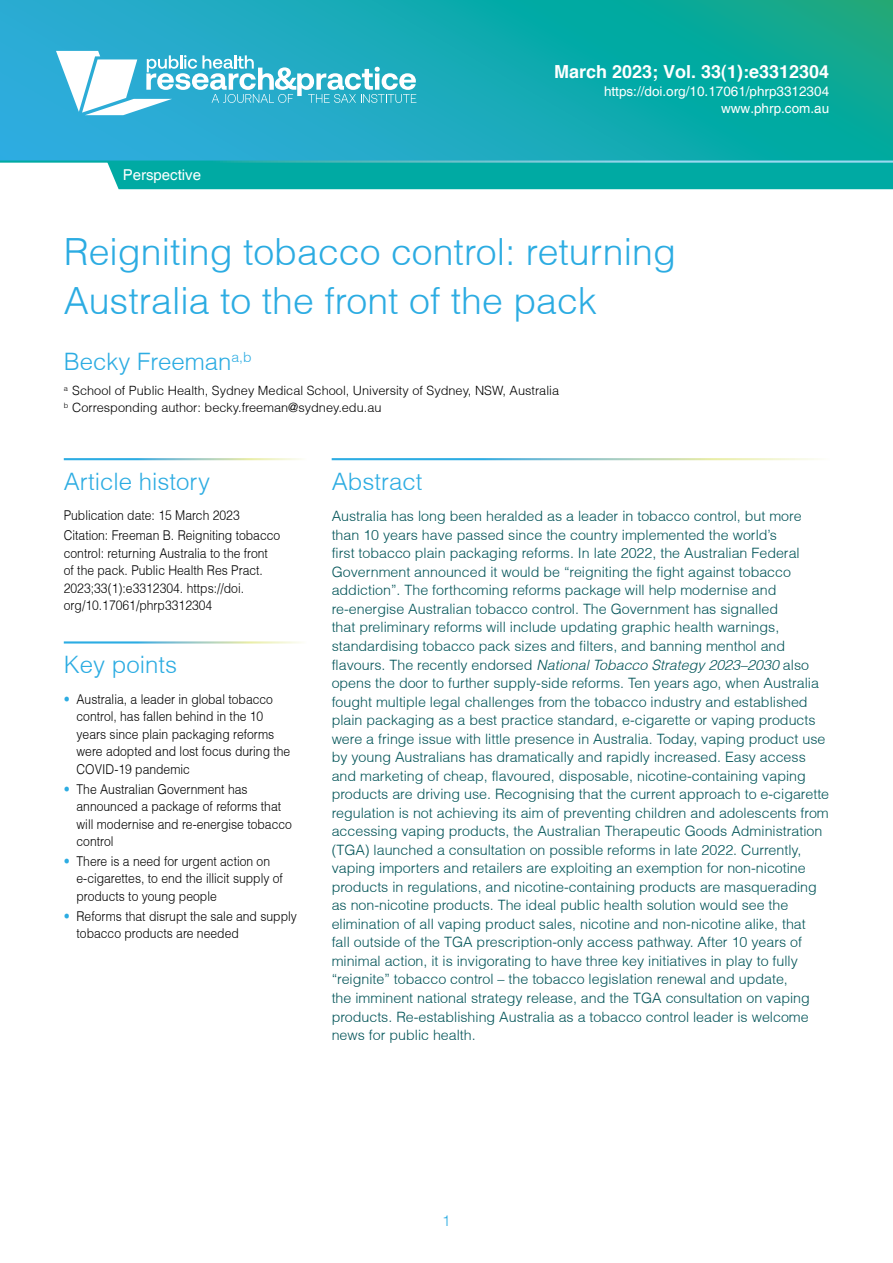
<style>
.page{position:relative;width:893px;height:1263px;background:#fff}
.page>*{position:absolute;margin:0;border:0;box-sizing:border-box;transform-origin:0 0}
.t1{font:300 37.5px/48.8px "Helvetica";color:#2cace2}
.t2{font:300 24px "Helvetica";color:#2cace2}
.t3{font:700 18px "Helvetica";color:#fff}
.t4{font:15px "Helvetica";color:#fff}
.t5{font:300 15px "Helvetica";color:#2cace2}
.t6{font:300 14.25px/18.5px "Helvetica";color:#025458}
.t7{font:300 13.5px/17.5px "Helvetica";color:#000;scale:.9 1}
.t8{font:13.5px/17.5px "Helvetica";color:#fff;text-align:right}
.t9{font:300 12.75px/16.5px "Helvetica";color:#000}
.s1{color:#2cace2}
.s2{font-style:italic}
</style>
<div class="page">
<div style="left:107px;top:163px;width:786px;height:26px;background:#00aaa3"></div>
<svg style="left:0;top:0;width:893px;height:161px;background:#15aab4"></svg>
<svg style="left:56px;top:51px;width:360px;height:64px"></svg>
<p class="t4" style="left:123px;top:166px;width:80px">Perspective</p>
<p class="t3" style="left:554px;top:60px;width:277px">March 2023; Vol. 33(1):e3312304</p>
<p class="t8" style="left:604px;top:83px;width:227px">https://doi.org/10.17061/phrp3312304 www.phrp.com.au</p>
<h1 class="t1" style="left:64px;top:227px;width:614px">Reigniting tobacco control: returning<br>Australia to the front of the pack</h1>
<h2 class="t2" style="left:64px;top:347px;width:189px">Becky Freeman<sup>a,b</sup></h2>
<p class="t9" style="left:64px;top:382px;width:497px"><sup>a</sup> School of Public Health, Sydney Medical School, University of Sydney, NSW, Australia <sup>b</sup> Corresponding author: becky.freeman@sydney.edu.au</p>
<h2 class="t2" style="left:64px;top:466px;width:148px">Article history</h2>
<p class="t7" style="left:64px;top:506px;width:242px;line-height:19.6px">Publication date: 15 March 2023<br>Citation: Freeman B. Reigniting tobacco</p>
<p class="t7" style="left:64px;top:544px;width:228px">control: returning Australia to the front of the pack. Public Health Res Pract.<br>2023;33(1):e3312304. https://doi. org/10.17061/phrp3312304</p>
<h2 class="t2" style="left:64px;top:650px;width:115px">Key points</h2>
<p class="t7" style="left:77px;top:690px;width:239px;text-indent:-13px"><span class="s1">•</span> Australia, a leader in global tobacco control, has fallen behind in the 10 years since plain packaging reforms were adopted and lost focus during the COVID-19 pandemic</p>
<p class="t7" style="left:77px;top:780px;width:241px;text-indent:-13px"><span class="s1">•</span> The Australian Government has announced a package of reforms that will modernise and re-energise tobacco control</p>
<p class="t7" style="left:77px;top:852px;width:231px;text-indent:-13px"><span class="s1">•</span> There is a need for urgent action on e-cigarettes, to end the illicit supply of products to young people</p>
<p class="t7" style="left:77px;top:907px;width:246px;text-indent:-13px"><span class="s1">•</span> Reforms that disrupt the sale and supply tobacco products are needed</p>
<h2 class="t2" style="left:332px;top:466px;width:92px">Abstract</h2>
<p class="t6" style="left:332px;top:507px;width:499px">Australia has long been heralded as a leader in tobacco control, but more than 10 years have passed since the country implemented the world’s<br>first tobacco plain packaging reforms. In late 2022, the Australian Federal Government announced it would be “reigniting the fight against tobacco addiction”. The forthcoming reforms package will help modernise and re-energise Australian tobacco control. The Government has signalled<br>that preliminary reforms will include updating graphic health warnings, standardising tobacco pack sizes and filters, and banning menthol and<br>f l a v o u r s . T h e r e c e n t l y e n d o r s e d <span class="s2">NationalTobacco Strategy 2023–2030</span> a l s o opens the door to further supply-side reforms. Ten years ago, when Australia fought multiple legal challenges from the tobacco industry and established plain packaging as a best practice standard, e-cigarette or vaping products were a fringe issue with little presence in Australia. Today, vaping product use by young Australians has dramatically and rapidly increased. Easy access and marketing of cheap, flavoured, disposable, nicotine-containing vaping products are driving use. Recognising that the current approach to e-cigarette regulation is not achieving its aim of preventing children and adolescents from accessing vaping products, the Australian Therapeutic Goods Administration (TGA) launched a consultation on possible reforms in late 2022. Currently, vaping importers and retailers are exploiting an exemption for non-nicotine products in regulations, and nicotine-containing products are masquerading as non-nicotine products. The ideal public health solution would see the elimination of all vaping product sales, nicotine and non-nicotine alike, that<br>fall outside of the TGA prescription-only access pathway. After 10 years of minimal action, it is invigorating to have three key initiatives in play to fully “reignite” tobacco control – the tobacco legislation renewal and update,<br>the imminent national strategy release, and the TGA consultation on vaping products. Re-establishing Australia as a tobacco control leader is welcome news for public health.</p>
<p class="t5" style="left:442px;top:1211px;width:10px">1</p>
</div>
